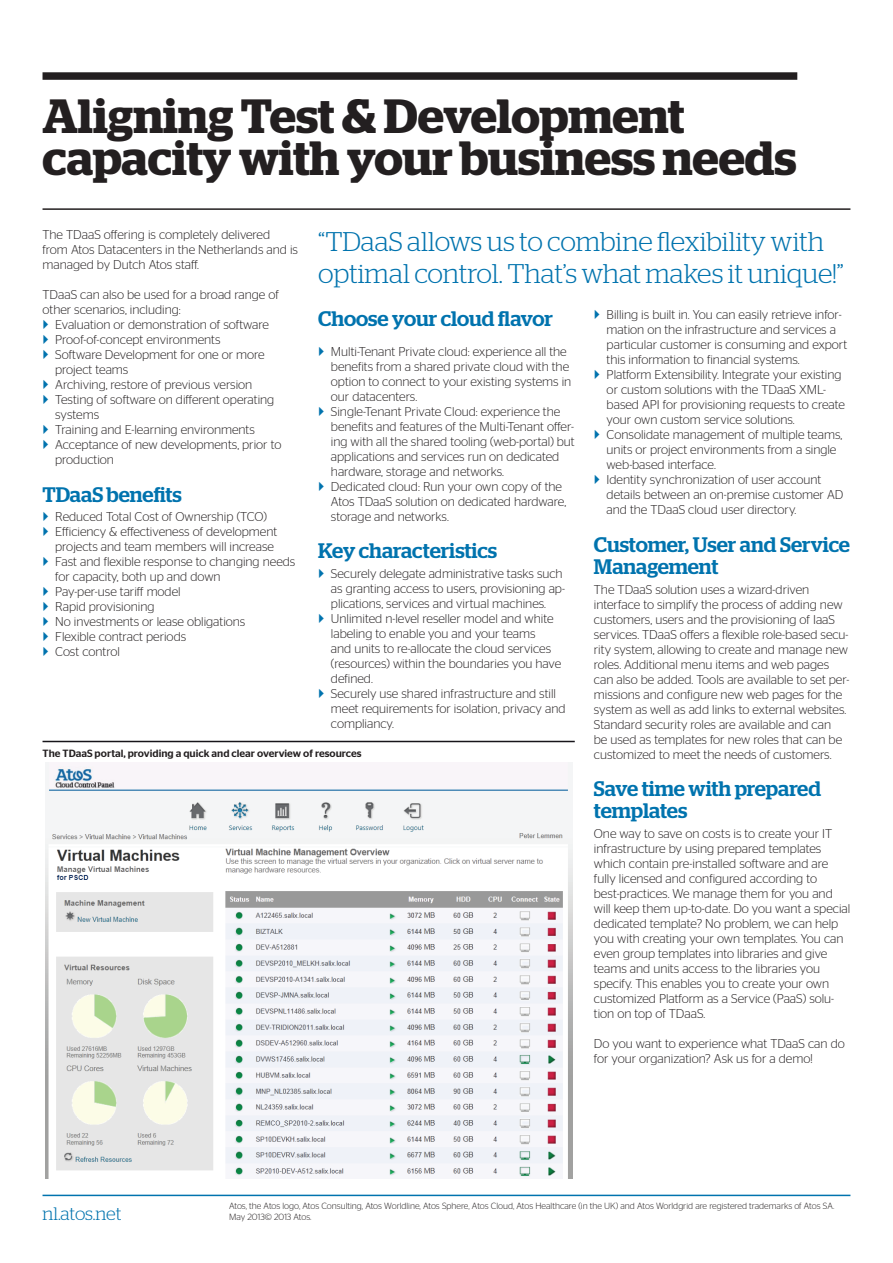
<style>
.page{position:relative;width:893px;height:1263px;background:#fff}
.page>*{position:absolute;margin:0;border:0;box-sizing:border-box;transform-origin:0 0}
.t1{font:600 48px/42px "Stag";color:#231f20}
.t2{font:300 27px/32.2px "Stag";letter-spacing:-.005em;color:#0073ae}
.t3{font:500 21px/22.5px "Stag";color:#0073ae}
.t4{font:300 18px "Stag";letter-spacing:-.01em;color:#0073ae}
.t5{font:300 12.75px/15px "Stag Sans";color:#231f20}
.t6{font:500 10.5px "Stag Sans";color:#231f20}
.t7{font:300 9px/10.8px "Stag Sans";color:#231f20}
</style>
<div class="page">
<hr style="left:43px;top:1195px;width:807px;height:1px;background:#0073ae">
<div style="left:43px;top:72px;width:754px;height:8px;background:#231f20"></div>
<hr style="left:43px;top:208px;width:807px;height:2px;background:#231f20">
<img style="left:45px;top:763px;width:528px;height:416px">
<hr style="left:43px;top:741px;width:532px;height:1px;background:#17151a">
<h1 class="t1" style="left:43px;top:94px;width:756px">Aligning Test &amp; Development capacity with your business needs</h1>
<p class="t5" style="left:43px;top:227px;width:257px">The TDaaS offering is completely delivered from Atos Datacenters in the Netherlands and is managed by Dutch Atos staff.</p>
<p class="t5" style="left:43px;top:287px;width:238px">TDaaS can also be used for a broad range of other scenarios, including:</p>
<p class="t5" style="left:55px;top:317px;width:228px">Evaluation or demonstration of software<br>Proof-of-concept environments<br>Software Development for one or more project teams<br>Archiving, restore of previous version<br>Testing of software on different operating systems<br>Training and E-learning environments<br>Acceptance of new developments, prior to production</p>
<h3 class="t3" style="left:43px;top:483px;width:141px">TDaaS benefits</h3>
<p class="t5" style="left:55px;top:509px;width:242px">Reduced Total Cost of Ownership (TCO)<br>Efficiency &amp; effectiveness of development projects and team members will increase<br>Fast and flexible response to changing needs for capacity, both up and down<br>Pay-per-use tariff model<br>Rapid provisioning<br>No investments or lease obligations<br>Flexible contract periods<br>Cost control</p>
<h2 class="t2" style="left:318px;top:225px;width:527px">“TDaaS allows us to combine flexibility with optimal control. That’s what makes it unique!”</h2>
<p class="t5" style="left:607px;top:307px;width:242px">Billing is built in. You can easily retrieve infor&shy;mation on the infrastructure and services a particular customer is consuming and export this information to financial systems.<br>Platform Extensibility. Integrate your existing or custom solutions with the TDaaS XML&shy;based API for provisioning requests to create your own custom service solutions.<br>Consolidate management of multiple teams, units or project environments from a single web-based interface.<br>Identity synchronization of user account details between an on-premise customer AD and the TDaaS cloud user directory.</p>
<h3 class="t3" style="left:594px;top:533px;width:258px">Customer, User and Service<br>Management</h3>
<p class="t5" style="left:594px;top:581px;width:257px">The TDaaS solution uses a wizard-driven interface to simplify the process of adding new customers, users and the provisioning of IaaS services. TDaaS offers a flexible role-based secu&shy;rity system, allowing to create and manage new roles. Additional menu items and web pages can also be added. Tools are available to set per&shy;missions and configure new web pages for the system as well as add links to external websites.<br>Standard security roles are available and can<br>be used as templates for new roles that can be customized to meet the needs of customers.</p>
<h3 class="t3" style="left:594px;top:777px;width:229px">Save time with prepared templates</h3>
<p class="t5" style="left:594px;top:826px;width:258px">One way to save on costs is to create your IT infrastructure by using prepared templates which contain pre-installed software and are fully licensed and configured according to best-practices. We manage them for you and will keep them up-to-date. Do you want a special dedicated template? No problem, we can help you with creating your own templates. You can even group templates into libraries and give teams and units access to the libraries you specify. This enables you to create your own customized Platform as a Service (PaaS) solu&shy;tion on top of TDaaS.</p>
<p class="t5" style="left:594px;top:1035px;width:252px">Do you want to experience what TDaaS can do for your organization? Ask us for a demo!</p>
<h3 class="t3" style="left:318px;top:307px;width:236px">Choose your cloud flavor</h3>
<p class="t5" style="left:331px;top:344px;width:245px">Multi-Tenant Private cloud: experience all the benefits from a shared private cloud with the option to connect to your existing systems in our datacenters.<br>Single-Tenant Private Cloud: experience the benefits and features of the Multi-Tenant offer&shy;ing with all the shared tooling (web-portal) but applications and services run on dedicated hardware, storage and networks.<br>Dedicated cloud: Run your own copy of the Atos TDaaS solution on dedicated hardware, storage and networks.</p>
<h3 class="t3" style="left:318px;top:539px;width:180px">Key characteristics</h3>
<p class="t5" style="left:331px;top:565px;width:236px">Securely delegate administrative tasks such as granting access to users, provisioning ap&shy;plications, services and virtual machines.<br>Unlimited n-level reseller model and white labeling to enable you and your teams<br>and units to re-allocate the cloud services (resources) within the boundaries you have defined.<br>Securely use shared infrastructure and still meet requirements for isolation, privacy and compliancy.</p>
<p class="t6" style="left:43px;top:747px;width:321px">The TDaaS portal, providing a quick and clear overview of resources</p>
<h3 class="t4" style="left:43px;top:1204px;width:80px">nl.atos.net</h3>
<p class="t7" style="left:229px;top:1201px;width:607px">Atos, the Atos logo, Atos Consulting, Atos Worldline, Atos Sphere, Atos Cloud, Atos Healthcare (in the UK) and Atos Worldgrid are registered trademarks of Atos SA.<br>May 2013© 2013 Atos.</p>
</div>
